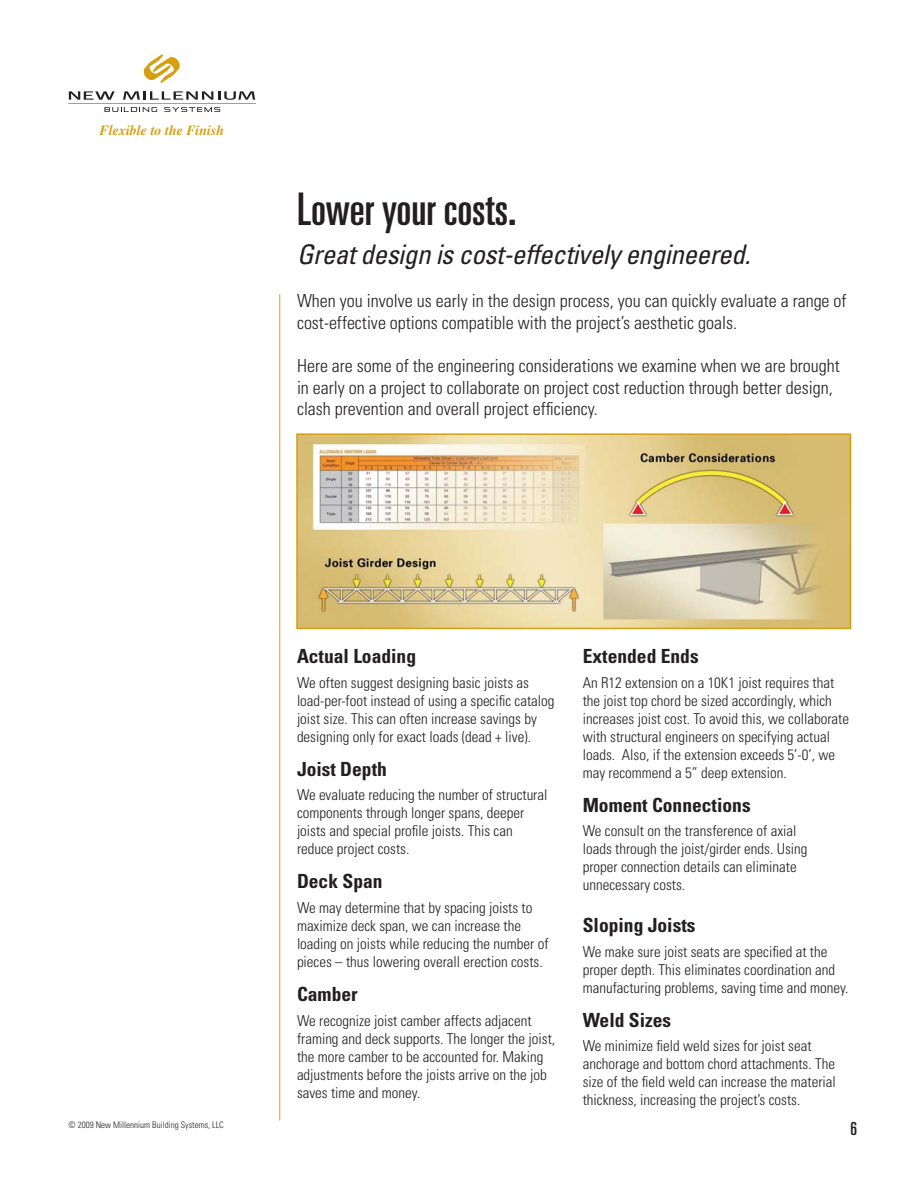
<style>
.page{position:relative;width:918px;height:1188px;background:#fff}
.page>*{position:absolute;margin:0;border:0;box-sizing:border-box;transform-origin:0 0}
.t1{font:ultra-condensed 45px "Univers";color:#231f20}
.t2{font:italic condensed 27px "Univers";letter-spacing:-.015em;color:#231f20}
.t3{font:700 condensed 19.5px "Univers";color:#231f20}
.t4{font:300 condensed 18px/21.6px "Univers";color:#231f20}
.t5{font:ultra-condensed 18px "Univers";color:#231f20}
.t6{font:300 condensed 15px/18px "Univers";color:#231f20}
.t7{font:italic 700 14.1px "Times";color:#d59f0f}
.t8{font:300 condensed 9px "Univers";color:#231f20}
</style>
<div class="page">
<svg style="left:104px;top:107px;width:53px;height:5px"></svg>
<svg style="left:164px;top:107px;width:56px;height:5px"></svg>
<svg style="left:69px;top:91px;width:46px;height:9px"></svg>
<svg style="left:123px;top:91px;width:132px;height:9px"></svg>
<hr style="left:68px;top:103px;width:188px;height:1px;background:#d59f0f">
<svg style="left:143px;top:54px;width:37px;height:29px"></svg>
<hr style="left:279px;top:294px;width:1px;height:826px;background:#d59f0f">
<img style="left:299px;top:436px;width:549px;height:190px">
<div style="left:296px;top:433px;width:555px;height:196px;border:2px solid #d59f0f"></div>
<p class="t7" style="left:99px;top:125px;width:126px">Flexible to the Finish</p>
<h1 class="t1" style="left:297px;top:192px;width:221px">Lower your costs.</h1>
<h2 class="t2" style="left:297px;top:244px;width:455px">Great design is cost-effectively engineered.</h2>
<p class="t4" style="left:297px;top:292px;width:551px">When you involve us early in the design process, you can quickly evaluate a range of cost-effective options compatible with the project’s aesthetic goals.</p>
<p class="t4" style="left:297px;top:357px;width:544px">Here are some of the engineering considerations we examine when we are brought in early on a project to collaborate on project cost reduction through better design, clash prevention and overall project efficiency.</p>
<p class="t8" style="left:69px;top:1121px;width:157px">© 2009 New Millennium Building Systems, LLC</p>
<h3 class="t3" style="left:297px;top:649px;width:121px">Actual Loading</h3>
<p class="t6" style="left:297px;top:675px;width:259px">We often suggest designing basic joists as load-per-foot instead of using a specific catalog joist size. This can often increase savings by designing only for exact loads (dead + live).</p>
<h3 class="t3" style="left:297px;top:762px;width:91px">Joist Depth</h3>
<p class="t6" style="left:297px;top:788px;width:252px">We evaluate reducing the number of structural components through longer spans, deeper joists and special profile joists. This can reduce project costs.</p>
<h3 class="t3" style="left:297px;top:874px;width:87px">Deck Span</h3>
<p class="t6" style="left:297px;top:900px;width:253px">We may determine that by spacing joists to maximize deck span, we can increase the loading on joists while reducing the number of pieces – thus lowering overall erection costs.</p>
<h3 class="t3" style="left:297px;top:987px;width:62px">Camber</h3>
<p class="t6" style="left:297px;top:1013px;width:260px">We recognize joist camber affects adjacent framing and deck supports. The longer the joist, the more camber to be accounted for. Making adjustments before the joists arrive on the job saves time and money.</p>
<h3 class="t3" style="left:583px;top:649px;width:117px">Extended Ends</h3>
<p class="t6" style="left:583px;top:675px;width:268px">An R12 extension on a 10K1 joist requires that the joist top chord be sized accordingly, which increases joist cost. To avoid this, we collaborate with structural engineers on specifying actual loads. Also, if the extension exceeds 5’-0’, we may recommend a 5” deep extension.</p>
<h3 class="t3" style="left:583px;top:798px;width:169px">Moment Connections</h3>
<p class="t6" style="left:583px;top:824px;width:226px">We consult on the transference of axial loads through the joist/girder ends. Using proper connection details can eliminate unnecessary costs.</p>
<h3 class="t3" style="left:583px;top:918px;width:114px">Sloping Joists</h3>
<p class="t6" style="left:583px;top:944px;width:267px">We make sure joist seats are specified at the proper depth. This eliminates coordination and manufacturing problems, saving time and money.</p>
<h3 class="t3" style="left:583px;top:1012px;width:90px">Weld Sizes</h3>
<p class="t6" style="left:583px;top:1039px;width:255px">We minimize field weld sizes for joist seat anchorage and bottom chord attachments. The size of the field weld can increase the material thickness, increasing the project’s costs.</p>
<p class="t5" style="left:850px;top:1122px;width:8px">6</p>
</div>
